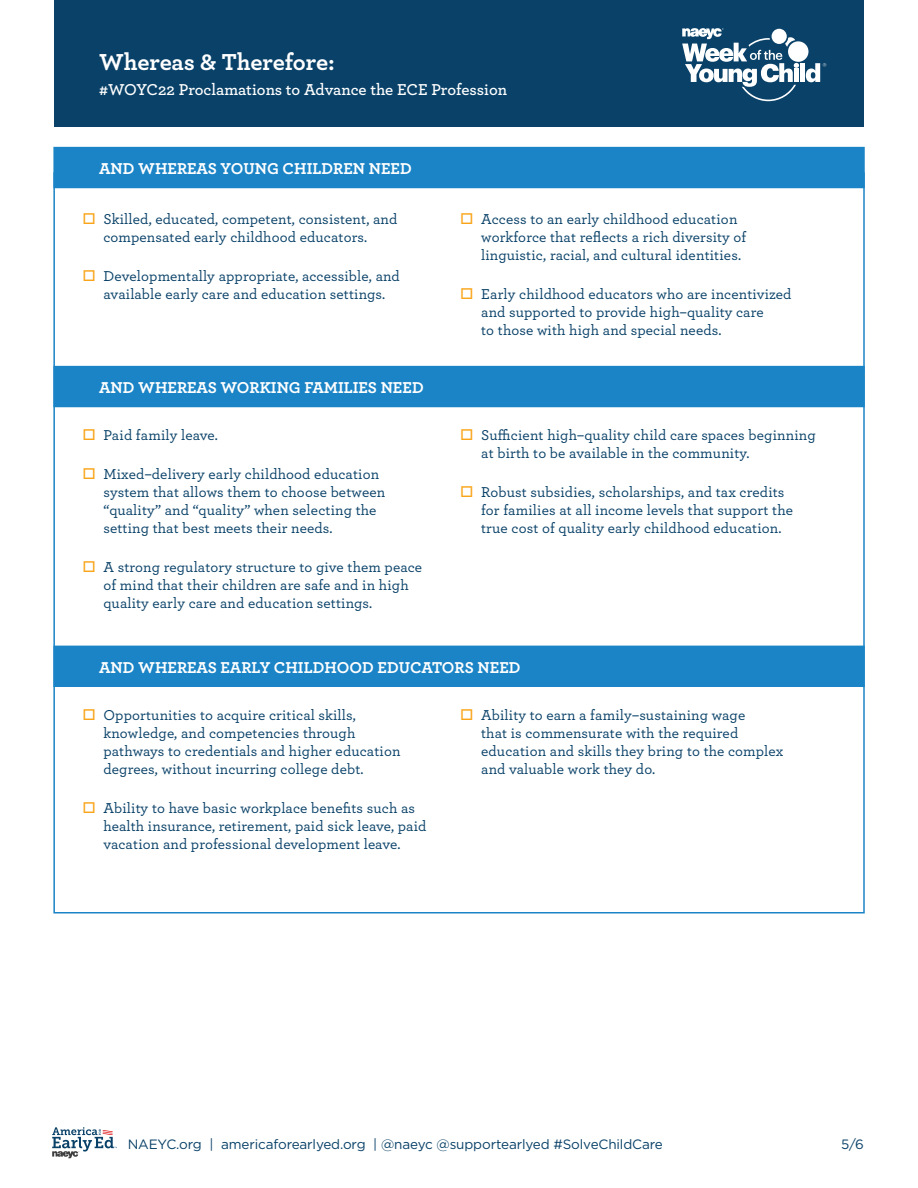
<style>
.page{position:relative;width:918px;height:1188px;background:#fff}
.page>*{position:absolute;margin:0;border:0;box-sizing:border-box;transform-origin:0 0}
.t1{font:700 24.3px "Archer Pro";letter-spacing:-.005em;color:#fff}
.t2{font:700 16.5px "Archer Pro";color:#fff}
.t3{font:600 16.5px "Archer Pro";color:#fff}
.t4{font:500 15px/18px "Archer Pro";letter-spacing:.01em;color:#094168}
.t5{font:13.5px "Gotham";letter-spacing:-.01em;color:#094168}
</style>
<div class="page">
<div style="left:54px;top:0;width:810px;height:128px;background:#094168"></div>
<svg style="left:52px;top:1127px;width:65px;height:31px"></svg>
<div style="left:788px;top:41px;width:21px;height:21px;background:#fff;border-radius:50%"></div>
<svg style="left:682px;top:28px;width:117px;height:73px"></svg>
<div style="left:794px;top:69px;width:5px;height:13px;background:#fff"></div>
<div style="left:800px;top:63px;width:5px;height:19px;background:#fff"></div>
<svg style="left:806px;top:63px;width:20px;height:19px"></svg>
<div style="left:53px;top:366px;width:812px;height:41px;background:#1b84c6"></div>
<div style="left:53px;top:147px;width:812px;height:41px;background:#1b84c6"></div>
<div style="left:53px;top:646px;width:812px;height:41px;background:#1b84c6"></div>
<h1 class="t1" style="left:99px;top:43px;width:237px">Whereas &amp; Therefore:</h1>
<p class="t3" style="left:99px;top:78px;width:410px">#WOYC22 Proclamations to Advance the ECE Profession</p>
<p class="t2" style="left:99px;top:156px;width:314px">AND WHEREAS YOUNG CHILDREN NEED</p>
<p class="t4" style="left:103px;top:210px;width:295px">Skilled, educated, competent, consistent, and compensated early childhood educators.</p>
<p class="t4" style="left:103px;top:267px;width:298px">Developmentally appropriate, accessible, and available early care and education settings.</p>
<p class="t2" style="left:99px;top:375px;width:326px">AND WHEREAS WORKING FAMILIES NEED</p>
<p class="t4" style="left:103px;top:425px;width:116px">Paid family leave.</p>
<p class="t4" style="left:103px;top:464px;width:283px">Mixed–delivery early childhood education system that allows them to choose between “quality” and “quality” when selecting the setting that best meets their needs.</p>
<p class="t4" style="left:103px;top:557px;width:320px">A strong regulatory structure to give them peace of mind that their children are safe and in high quality early care and education settings.</p>
<p class="t4" style="left:481px;top:210px;width:267px">Access to an early childhood education workforce that reflects a rich diversity of linguistic, racial, and cultural identities.</p>
<p class="t4" style="left:481px;top:285px;width:312px">Early childhood educators who are incentivized and supported to provide high–quality care<br>to those with high and special needs.</p>
<p class="t4" style="left:481px;top:425px;width:336px">Sufficient high–quality child care spaces beginning at birth to be available in the community.</p>
<p class="t4" style="left:481px;top:482px;width:313px">Robust subsidies, scholarships, and tax credits for families at all income levels that support the true cost of quality early childhood education.</p>
<p class="t2" style="left:99px;top:655px;width:423px">AND WHEREAS EARLY CHILDHOOD EDUCATORS NEED</p>
<p class="t4" style="left:103px;top:705px;width:299px">Opportunities to acquire critical skills, knowledge, and competencies through pathways to credentials and higher education degrees, without incurring college debt.</p>
<p class="t4" style="left:103px;top:798px;width:325px">Ability to have basic workplace benefits such as health insurance, retirement, paid sick leave, paid vacation and professional development leave.</p>
<p class="t4" style="left:481px;top:705px;width:304px">Ability to earn a family–sustaining wage<br>that is commensurate with the required education and skills they bring to the complex and valuable work they do.</p>
<p class="t5" style="left:128px;top:1135px;width:537px">NAEYC.org | americaforearlyed.org | @naeyc @supportearlyed #SolveChildCare</p>
<p class="t5" style="left:841px;top:1135px;width:24px">5/6</p>
</div>
